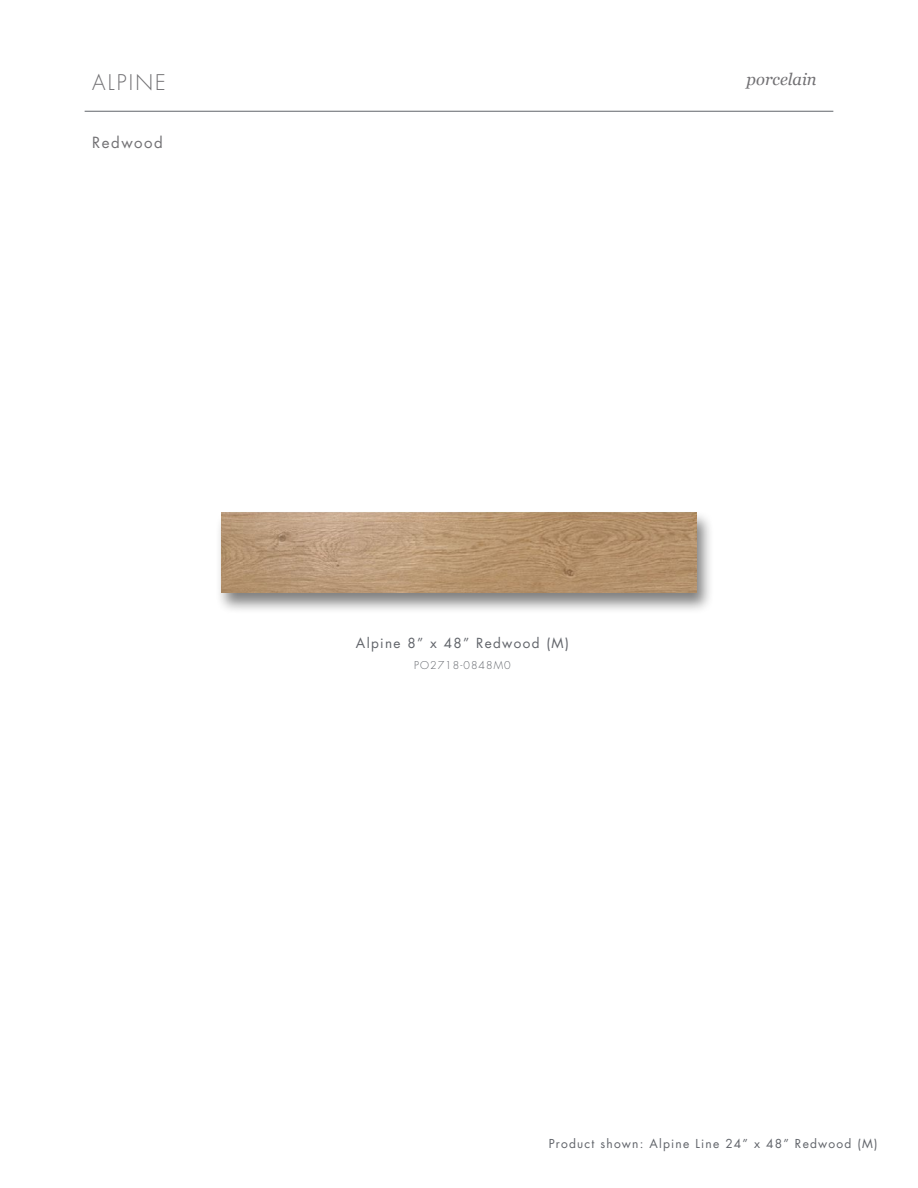
<style>
.page{position:relative;width:918px;height:1188px;background:#fff}
.page>*{position:absolute;margin:0;border:0;box-sizing:border-box;transform-origin:0 0}
.t1{font:300 21px "Futura LT";letter-spacing:.1em;color:#717073}
.t2{font:italic 16.5px "Georgia";color:#717073}
.t3{font:15px "Futura LT";letter-spacing:.1em;color:#717073}
.t4{font:13.5px "Futura LT";letter-spacing:.1em;color:#61646a}
.t5{font:12px "Futura LT";letter-spacing:.1em;color:#61646a}
.t6{font:300 10.5px "Futura LT";letter-spacing:.1em;color:#61646a}
</style>
<div class="page">
<hr style="left:85px;top:111px;width:748px;height:1px;background:#61646a">
<div style="left:215px;top:510px;width:499px;height:104px;background:#000;opacity:.5"></div>
<img style="left:221px;top:512px;width:476px;height:80px">
<h1 class="t1" style="left:92px;top:69px;width:75px">ALPINE</h1>
<h2 class="t2" style="left:747px;top:68px;width:72px">porcelain</h2>
<p class="t3" style="left:92px;top:133px;width:72px">Redwood</p>
<p class="t4" style="left:356px;top:635px;width:215px">Alpine 8” x 48” Redwood (M)</p>
<p class="t6" style="left:414px;top:659px;width:98px">PO2718-0848M0</p>
<p class="t5" style="left:549px;top:1135px;width:330px">Product shown: Alpine Line 24” x 48” Redwood (M)</p>
</div>
